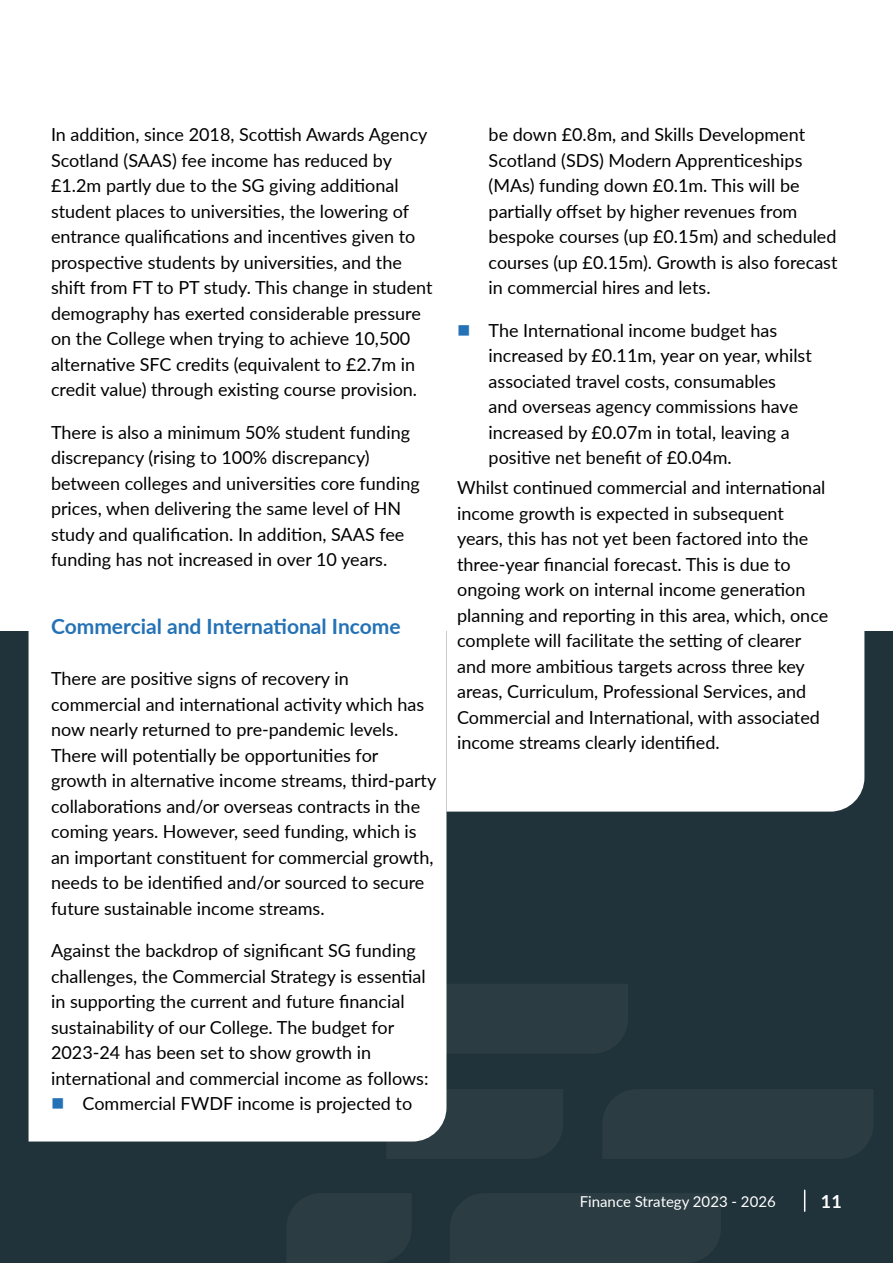
<style>
.page{position:relative;width:893px;height:1263px;background:#fff}
.page>*{position:absolute;margin:0;border:0;box-sizing:border-box;transform-origin:0 0}
.t1{font:700 21px "Lato";color:#2472b6}
.t2{font:18px/25.5px "Lato";color:#000}
.t3{font:700 18px "Lato";color:#fff}
.t4{font:15px "Lato";color:#fff}
.s1{color:#2472b6}
</style>
<div class="page">
<div style="left:0;top:631px;width:893px;height:632px;background:#21333a"></div>
<svg style="left:386px;top:1089px;width:61px;height:53px"></svg>
<div style="left:29px;top:631px;width:417px;height:510px;background:#fff"></div>
<div style="left:446px;top:631px;width:418px;height:180px;background:#fff"></div>
<svg style="left:804px;top:1190px;width:1px;height:21px"></svg>
<p class="t2" style="left:51px;top:121px;width:383px">In addition, since 2018, Scottish Awards Agency Scotland (SAAS) fee income has reduced by £1.2m partly due to the SG giving additional student places to universities, the lowering of entrance qualifications and incentives given to prospective students by universities, and the shift from FT to PT study. This change in student demography has exerted considerable pressure on the College when trying to achieve 10,500 alternative SFC credits (equivalent to £2.7m in credit value) through existing course provision.</p>
<p class="t2" style="left:51px;top:419px;width:370px">There is also a minimum 50% student funding discrepancy (rising to 100% discrepancy) between colleges and universities core funding prices, when delivering the same level of HN study and qualification. In addition, SAAS fee funding has not increased in over 10 years.</p>
<p class="t1" style="left:51px;top:611px;width:351px">Commercial and International Income</p>
<p class="t2" style="left:51px;top:665px;width:387px">There are positive signs of recovery in commercial and international activity which has now nearly returned to pre-pandemic levels.<br>There will potentially be opportunities for growth in alternative income streams, third-party collaborations and/or overseas contracts in the coming years. However, seed funding, which is an important constituent for commercial growth, needs to be identified and/or sourced to secure future sustainable income streams.</p>
<p class="t2" style="left:51px;top:937px;width:379px">Against the backdrop of significant SG funding challenges, the Commercial Strategy is essential in supporting the current and future financial sustainability of our College. The budget for 2023-24 has been set to show growth in international and commercial income as follows:</p>
<p class="t2" style="left:51px;top:1090px;width:363px"><span class="s1">■</span> Commercial FWDF income is projected to</p>
<p class="t2" style="left:489px;top:121px;width:350px">be down £0.8m, and Skills Development Scotland (SDS) Modern Apprenticeships (MAs) funding down £0.1m. This will be partially offset by higher revenues from bespoke courses (up £0.15m) and scheduled courses (up £0.15m). Growth is also forecast in commercial hires and lets.</p>
<p class="t2" style="left:489px;top:317px;width:325px;text-indent:-32px"><span class="s1">■</span> The International income budget has increased by £0.11m, year on year, whilst associated travel costs, consumables<br>and overseas agency commissions have increased by £0.07m in total, leaving a positive net benefit of £0.04m.</p>
<p class="t2" style="left:457px;top:474px;width:373px">Whilst continued commercial and international income growth is expected in subsequent years, this has not yet been factored into the three-year financial forecast. This is due to ongoing work on internal income generation planning and reporting in this area, which, once complete will facilitate the setting of clearer and more ambitious targets across three key areas, Curriculum, Professional Services, and Commercial and International, with associated income streams clearly identified.</p>
<p class="t4" style="left:580px;top:1191px;width:198px">Finance Strategy 2023 - 2026</p>
<p class="t3" style="left:821px;top:1188px;width:23px">11</p>
</div>
